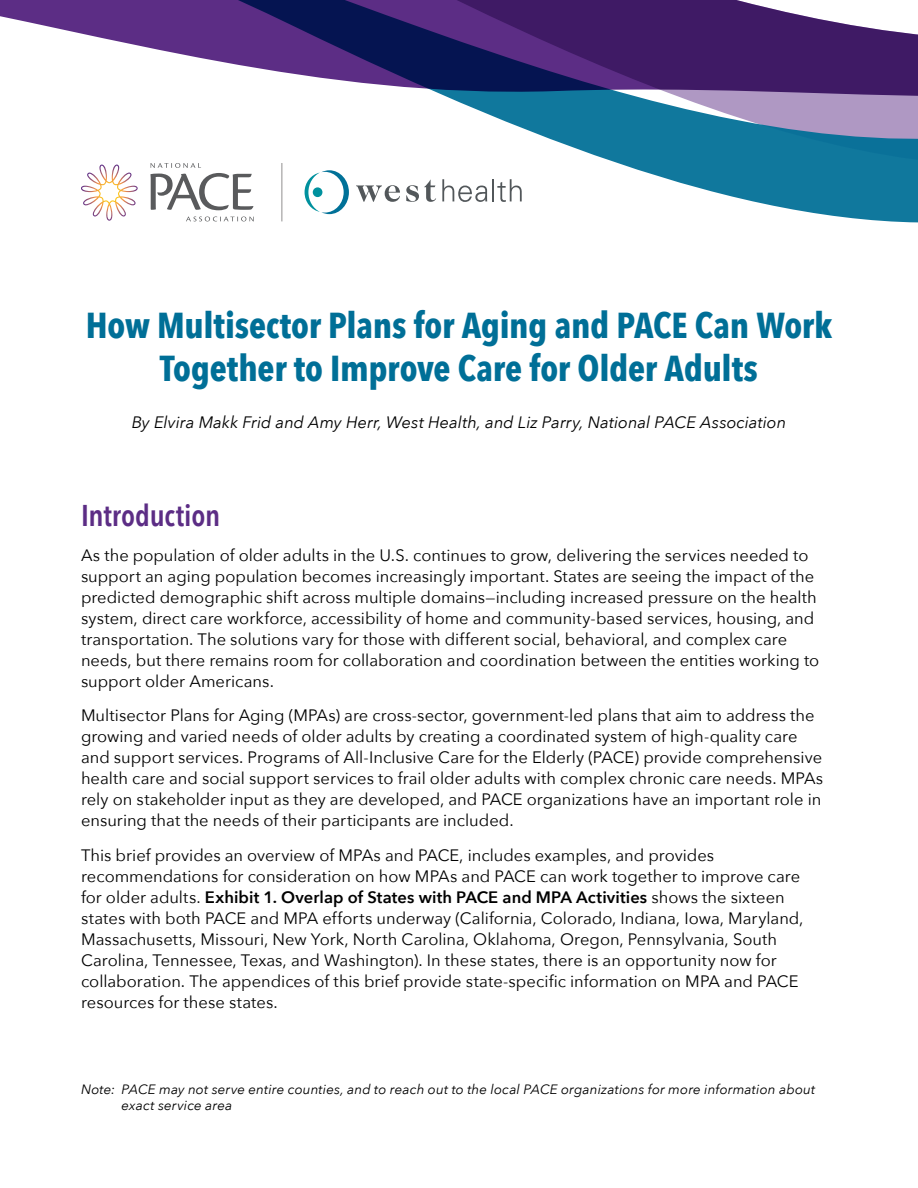
<style>
.page{position:relative;width:918px;height:1188px;background:#fff}
.page>*{position:absolute;margin:0;border:0;box-sizing:border-box;transform-origin:0 0}
.t1{font:700 36px/43.2px "Avenir Next Condensed";letter-spacing:-.005em;color:#006f97;text-align:center}
.t2{font:600 30px "Avenir Next Condensed";letter-spacing:-.005em;color:#5c2d85}
.t3{font:16.5px/21px "Avenir Next";color:#000}
.t4{font:italic 16.5px "Avenir Next";color:#000}
.t5{font:italic 13.5px/16.2px "Avenir Next";letter-spacing:.01em;color:#000}
.s1{font-weight:600}
</style>
<div class="page">
<svg style="left:242px;top:96px;width:676px;height:127px"></svg>
<svg style="left:0;top:0;width:918px;height:96px"></svg>
<div style="left:81px;top:163px;width:173px;height:58px;background:#fff"></div>
<svg style="left:150px;top:163px;width:103px;height:47px"></svg>
<svg style="left:186px;top:217px;width:68px;height:4px"></svg>
<svg style="left:81px;top:165px;width:57px;height:56px"></svg>
<div style="left:305px;top:170px;width:217px;height:44px;background:#fff"></div>
<svg style="left:356px;top:185px;width:44px;height:17px"></svg>
<svg style="left:406px;top:179px;width:30px;height:23px"></svg>
<svg style="left:442px;top:179px;width:45px;height:23px"></svg>
<hr style="left:492px;top:179px;width:2px;height:22px;background:#52575a">
<svg style="left:497px;top:179px;width:25px;height:23px"></svg>
<svg style="left:305px;top:170px;width:44px;height:44px"></svg>
<div style="left:313px;top:187px;width:9px;height:10px;background:#00919e;border-radius:50%"></div>
<hr style="left:282px;top:163px;width:1px;height:58px;background:#918f90">
<h1 class="t1" style="left:86px;top:303px;width:748px">How Multisector Plans for Aging and PACE Can Work<br>Together to Improve Care for Older Adults</h1>
<p class="t4" style="left:132px;top:408px;width:656px">By Elvira Makk Frid and Amy Herr, West Health, and Liz Parry, National PACE Association</p>
<h2 class="t2" style="left:81px;top:490px;width:141px">Introduction</h2>
<p class="t3" style="left:81px;top:544px;width:740px">As the population of older adults in the U.S. continues to grow, delivering the services needed to support an aging population becomes increasingly important. States are seeing the impact of the predicted demographic shift across multiple domains—including increased pressure on the health system, direct care workforce, accessibility of home and community-based services, housing, and transportation. The solutions vary for those with different social, behavioral, and complex care needs, but there remains room for collaboration and coordination between the entities working to support older Americans.</p>
<p class="t3" style="left:81px;top:704px;width:744px">Multisector Plans for Aging (MPAs) are cross-sector, government-led plans that aim to address the growing and varied needs of older adults by creating a coordinated system of high-quality care and support services. Programs of All-Inclusive Care for the Elderly (PACE) provide comprehensive health care and social support services to frail older adults with complex chronic care needs. MPAs rely on stakeholder input as they are developed, and PACE organizations have an important role in ensuring that the needs of their participants are included.</p>
<p class="t3" style="left:81px;top:844px;width:724px">This brief provides an overview of MPAs and PACE, includes examples, and provides recommendations for consideration on how MPAs and PACE can work together to improve care for older adults. <span class="s1">Exhibit 1. Overlap of States with PACE and MPA Activities</span> shows the sixteen states with both PACE and MPA efforts underway (California, Colorado, Indiana, Iowa, Maryland, Massachusetts, Missouri, New York, North Carolina, Oklahoma, Oregon, Pennsylvania, South Carolina, Tennessee, Texas, and Washington). In these states, there is an opportunity now for collaboration. The appendices of this brief provide state-specific information on MPA and PACE resources for these states.</p>
<p class="t5" style="left:122px;top:1080px;width:695px;text-indent:-40px">Note: PACE may not serve entire counties, and to reach out to the local PACE organizations for more information about exact service area</p>
</div>
